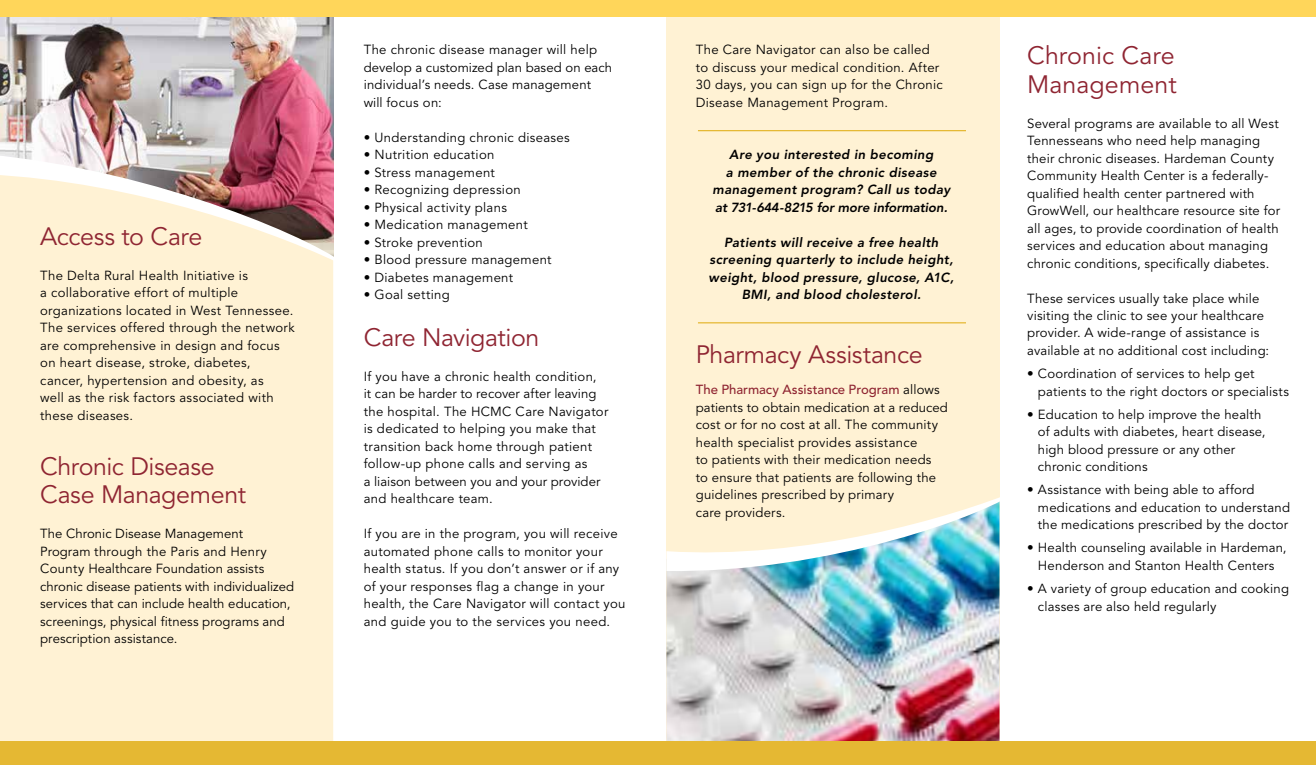
<style>
.page{position:relative;width:1316px;height:765px;background:#fff}
.page>*{position:absolute;margin:0;border:0;box-sizing:border-box;transform-origin:0 0}
.t1{font:25px/28.8px "Avenir";letter-spacing:-.015em;color:#8f2532}
.t2{font:13.12px/17.5px "Avenir";letter-spacing:.015em;color:#000}
.t3{font:italic 800 13.12px/17.5px "Avenir";letter-spacing:.03em;color:#000;text-align:center}
.s1{font-weight:500;color:#8f2532}
</style>
<div class="page">
<div style="left:666px;top:0;width:333px;height:765px;background:#fff2d4"></div>
<img style="left:666px;top:573px;width:333px;height:169px">
<img style="left:666px;top:490px;width:334px;height:83px">
<img style="left:0;top:16px;width:333px;height:138px">
<div style="left:0;top:270px;width:333px;height:472px;background:#fff2d4"></div>
<div style="left:0;top:742px;width:1315px;height:23px;background:#e5b833"></div>
<hr style="left:698px;top:130px;width:267px;height:1px;background:#e5b833">
<hr style="left:698px;top:322px;width:267px;height:1px;background:#e5b833">
<img style="left:0;top:154px;width:334px;height:116px">
<div style="left:0;top:0;width:1315px;height:16px;background:#ffd65a"></div>
<h1 class="t1" style="left:40px;top:222px;width:164px">Access to Care</h1>
<p class="t2" style="left:40px;top:267px;width:256px">The Delta Rural Health Initiative is<br>a collaborative effort of multiple organizations located in West Tennessee.<br>The services offered through the network are comprehensive in design and focus on heart disease, stroke, diabetes, cancer, hypertension and obesity, as<br>well as the risk factors associated with these diseases.</p>
<h1 class="t1" style="left:40px;top:452px;width:207px">Chronic Disease<br>Case Management</h1>
<p class="t2" style="left:40px;top:525px;width:255px">The Chronic Disease Management Program through the Paris and Henry County Healthcare Foundation assists chronic disease patients with individualized services that can include health education, screenings, physical fitness programs and prescription assistance.</p>
<p class="t2" style="left:364px;top:41px;width:250px">The chronic disease manager will help develop a customized plan based on each individual’s needs. Case management will focus on:</p>
<p class="t2" style="left:364px;top:129px;width:207px">• Understanding chronic diseases</p>
<p class="t2" style="left:364px;top:146px;width:132px">• Nutrition education</p>
<p class="t2" style="left:364px;top:164px;width:133px">• Stress management</p>
<p class="t2" style="left:364px;top:181px;width:158px">• Recognizing depression</p>
<p class="t2" style="left:364px;top:199px;width:145px">• Physical activity plans</p>
<p class="t2" style="left:364px;top:216px;width:165px">• Medication management</p>
<p class="t2" style="left:364px;top:234px;width:121px">• Stroke prevention</p>
<p class="t2" style="left:364px;top:251px;width:189px">• Blood pressure management</p>
<p class="t2" style="left:364px;top:269px;width:151px">• Diabetes management</p>
<p class="t2" style="left:364px;top:286px;width:88px">• Goal setting</p>
<h1 class="t1" style="left:364px;top:323px;width:177px">Care Navigation</h1>
<p class="t2" style="left:364px;top:368px;width:246px">If you have a chronic health condition,<br>it can be harder to recover after leaving the hospital. The HCMC Care Navigator is dedicated to helping you make that transition back home through patient follow-up phone calls and serving as<br>a liaison between you and your provider and healthcare team.</p>
<p class="t2" style="left:364px;top:525px;width:263px">If you are in the program, you will receive automated phone calls to monitor your health status. If you don’t answer or if any of your responses flag a change in your health, the Care Navigator will contact you and guide you to the services you need.</p>
<p class="t2" style="left:695px;top:41px;width:248px">The Care Navigator can also be called to discuss your medical condition. After 30 days, you can sign up for the Chronic Disease Management Program.</p>
<p class="t3" style="left:712px;top:146px;width:239px">Are you interested in becoming<br>a member of the chronic disease management program? Call us today at 731-644-8215 for more information.</p>
<p class="t3" style="left:708px;top:233px;width:247px">Patients will receive a free health screening quarterly to include height, weight, blood pressure, glucose, A1C, BMI, and blood cholesterol.</p>
<h1 class="t1" style="left:695px;top:341px;width:228px">Pharmacy Assistance</h1>
<p class="t2" style="left:695px;top:381px;width:253px"><span class="s1">The Pharmacy Assistance Program</span> allows patients to obtain medication at a reduced cost or for no cost at all. The community health specialist provides assistance<br>to patients with their medication needs<br>to ensure that patients are following the guidelines prescribed by primary<br>care providers.</p>
<h1 class="t1" style="left:1027px;top:42px;width:151px">Chronic Care<br>Management</h1>
<p class="t2" style="left:1027px;top:115px;width:254px">Several programs are available to all West Tennesseans who need help managing their chronic diseases. Hardeman County Community Health Center is a federally&shy;qualified health center partnered with GrowWell, our healthcare resource site for all ages, to provide coordination of health services and education about managing chronic conditions, specifically diabetes.</p>
<p class="t2" style="left:1027px;top:290px;width:243px">These services usually take place while visiting the clinic to see your healthcare provider. A wide-range of assistance is available at no additional cost including:</p>
<p class="t2" style="left:1037px;top:365px;width:252px;text-indent:-11px">• Coordination of services to help get patients to the right doctors or specialists</p>
<p class="t2" style="left:1037px;top:406px;width:229px;text-indent:-11px">• Education to help improve the health of adults with diabetes, heart disease, high blood pressure or any other chronic conditions</p>
<p class="t2" style="left:1037px;top:481px;width:253px;text-indent:-11px">• Assistance with being able to afford medications and education to understand the medications prescribed by the doctor</p>
<p class="t2" style="left:1027px;top:540px;width:261px;text-align:center">• Health counseling available in Hardeman,<br>Henderson and Stanton Health Centers</p>
<p class="t2" style="left:1037px;top:580px;width:252px;text-indent:-11px">• A variety of group education and cooking classes are also held regularly</p>
</div>
